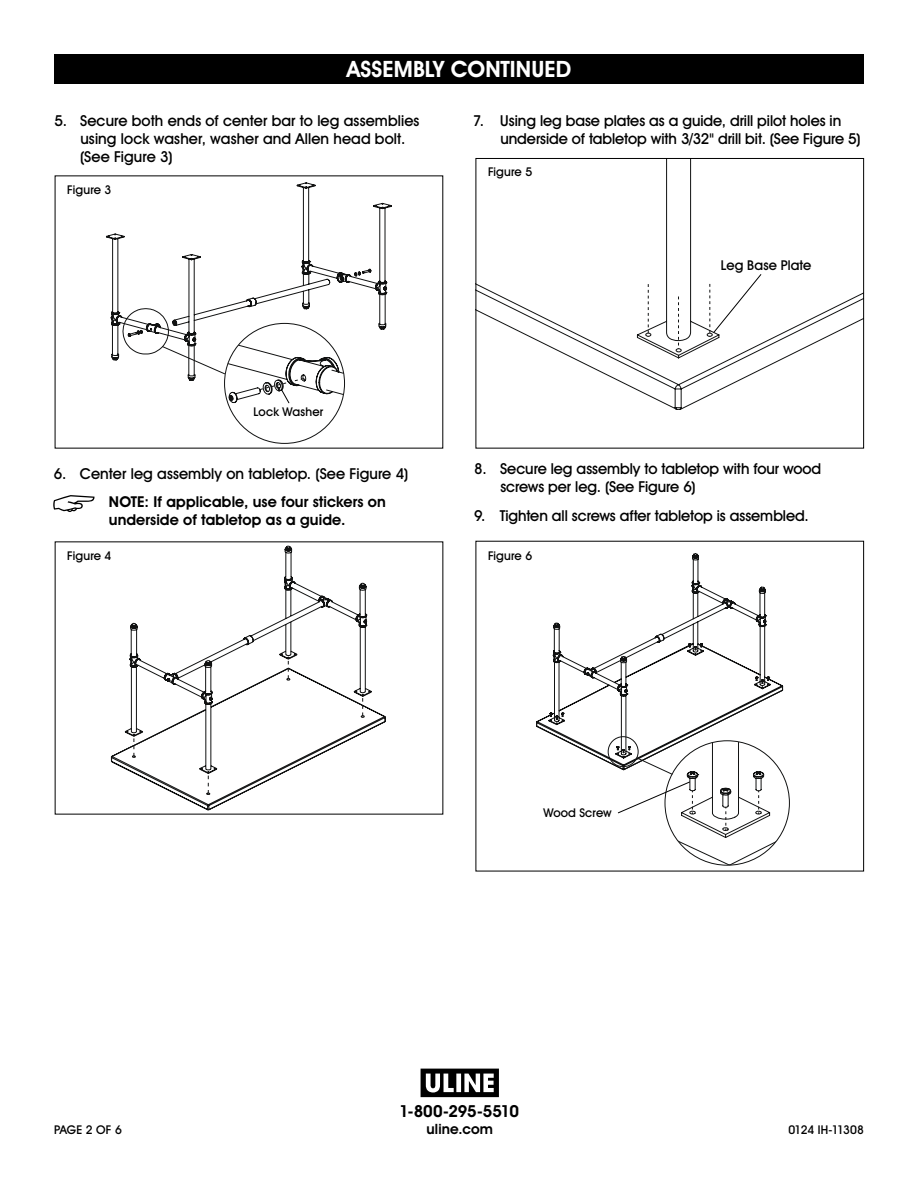
<style>
.page{position:relative;width:918px;height:1188px;background:#fff}
.page>*{position:absolute;margin:0;border:0;box-sizing:border-box;transform-origin:0 0}
.t1{font:700 22.5px "Uline Two Knine";letter-spacing:.005em;color:#fff}
.t2{font:700 16.5px "Uline Two Knine";letter-spacing:-.015em;color:#000}
.t3{font:15px/18px "Uline Two Knine";color:#000}
.t4{font:700 15px/18px "Uline Two Knine";letter-spacing:.005em;color:#000}
.t5{font:700 14.25px "Uline Two Knine";letter-spacing:.01em;color:#000}
.t6{font:13.5px "Uline Two Knine";letter-spacing:.01em;color:#000}
.t7{font:12px "Uline Two Knine";letter-spacing:.01em;color:#000}
.t8{font:12px "Uline Two Knine";letter-spacing:-.03em;color:#000}
</style>
<div class="page">
<div style="left:54px;top:54px;width:810px;height:30px;background:#000"></div>
<svg style="left:53px;top:495px;width:42px;height:17px"></svg>
<svg style="left:106px;top:182px;width:286px;height:179px"></svg>
<svg style="left:110px;top:545px;width:276px;height:266px"></svg>
<svg style="left:133px;top:736px;width:1px;height:20px"></svg>
<svg style="left:208px;top:773px;width:1px;height:21px"></svg>
<svg style="left:288px;top:659px;width:1px;height:20px"></svg>
<svg style="left:362px;top:696px;width:1px;height:20px"></svg>
<svg style="left:536px;top:553px;width:248px;height:214px"></svg>
<div style="left:608px;top:736px;width:31px;height:31px;border:1px solid #111212;border-radius:50%"></div>
<svg style="left:478px;top:160px;width:384px;height:250px"></svg>
<svg style="left:648px;top:284px;width:1px;height:52px"></svg>
<svg style="left:678px;top:297px;width:1px;height:52px"></svg>
<div style="left:476px;top:158px;width:388px;height:291px;border:1px solid #000"></div>
<svg style="left:421px;top:1069px;width:78px;height:28px"></svg>
<svg style="left:709px;top:274px;width:53px;height:62px"></svg>
<svg style="left:122px;top:308px;width:223px;height:96px"></svg>
<svg style="left:617px;top:742px;width:172px;height:123px"></svg>
<h1 class="t1" style="left:347px;top:56px;width:226px">ASSEMBLY CONTINUED</h1>
<p class="t3" style="left:80px;top:111px;width:341px;text-indent:-26px">5. Secure both ends of center bar to leg assemblies using lock washer, washer and Allen head bolt. (See Figure 3)</p>
<p class="t3" style="left:500px;top:111px;width:362px;text-indent:-27px">7. Using leg base plates as a guide, drill pilot holes in underside of tabletop with 3/32" drill bit. (See Figure 5)</p>
<p class="t7" style="left:67px;top:183px;width:46px">Figure 3</p>
<p class="t7" style="left:254px;top:405px;width:71px">Lock Washer</p>
<p class="t3" style="left:54px;top:464px;width:356px">6. Center leg assembly on tabletop. (See Figure 4)</p>
<p class="t4" style="left:109px;top:493px;width:279px">NOTE: If applicable, use four stickers on underside of tabletop as a guide.</p>
<p class="t7" style="left:488px;top:164px;width:46px">Figure 5</p>
<p class="t6" style="left:721px;top:257px;width:92px">Leg Base Plate</p>
<p class="t3" style="left:500px;top:460px;width:322px;text-indent:-26px">8. Secure leg assembly to tabletop with four wood screws per leg. (See Figure 6)</p>
<p class="t3" style="left:474px;top:507px;width:336px">9. Tighten all screws after tabletop is assembled.</p>
<p class="t7" style="left:67px;top:549px;width:46px">Figure 4</p>
<p class="t7" style="left:488px;top:548px;width:46px">Figure 6</p>
<p class="t7" style="left:543px;top:806px;width:70px">Wood Screw</p>
<p class="t2" style="left:399px;top:1102px;width:121px">1-800-295-5510</p>
<p class="t5" style="left:427px;top:1120px;width:68px">uline.com</p>
<p class="t7" style="left:54px;top:1122px;width:69px">PAGE 2 OF 6</p>
<p class="t8" style="left:788px;top:1122px;width:77px">0124 IH-11308</p>
</div>
